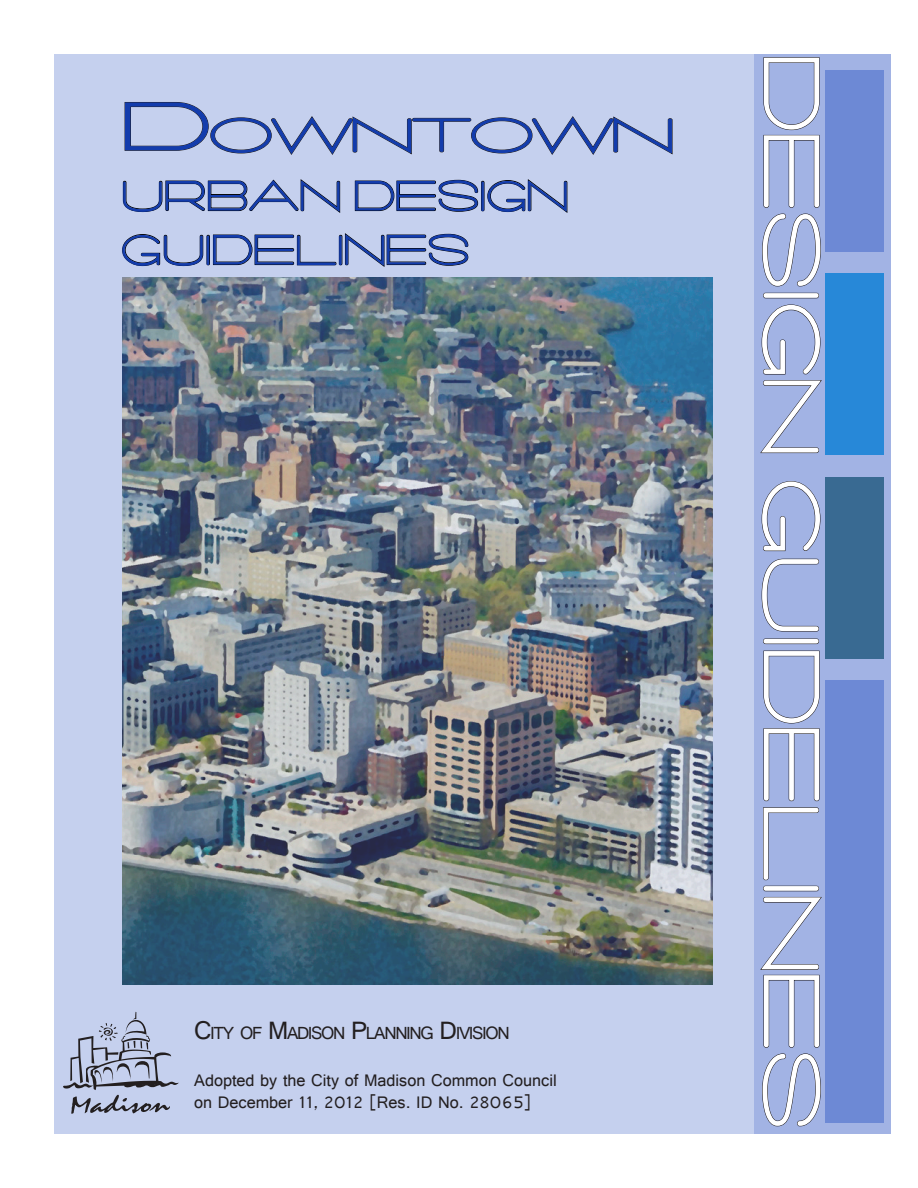
<style>
.page{position:relative;width:918px;height:1188px;background:#fff}
.page>*{position:absolute;margin:0;border:0;box-sizing:border-box;transform-origin:0 0}
.t1{font:84px "Salaryman";color:#fff}
.t2{font:51px "Salaryman";letter-spacing:-.035em;color:#133cac;scale:1.33 1}
.t3{font:45px "Salaryman";color:#133cac}
.t4{font:18.9px "Raavi";letter-spacing:-.075em;color:#231f20}
.t5{font:18px "Raavi";color:#231f20}
.s1{font-size:72.9px}
.s2{font-size:27px}
</style>
<div class="page">
<div style="left:54px;top:54px;width:837px;height:1079px;background:#c5d0ee"></div>
<div style="left:755px;top:54px;width:136px;height:1079px;background:#a2b3e4"></div>
<img style="left:122px;top:278px;width:591px;height:707px">
<svg style="left:124px;top:102px;width:549px;height:53px"></svg>
<svg style="left:123px;top:179px;width:217px;height:34px"></svg>
<svg style="left:355px;top:180px;width:123px;height:32px"></svg>
<div style="left:481px;top:181px;width:3px;height:30px;border:1px solid #000"></div>
<svg style="left:487px;top:179px;width:81px;height:34px"></svg>
<svg style="left:122px;top:234px;width:82px;height:32px"></svg>
<div style="left:207px;top:235px;width:3px;height:30px;border:1px solid #000"></div>
<svg style="left:213px;top:234px;width:124px;height:32px"></svg>
<div style="left:339px;top:235px;width:3px;height:30px;border:1px solid #000"></div>
<svg style="left:345px;top:233px;width:124px;height:34px"></svg>
<svg style="left:762px;top:57px;width:59px;height:230px"></svg>
<div style="left:763px;top:293px;width:56px;height:5px;border:1px solid #231f20;border-radius:2px"></div>
<svg style="left:760px;top:304px;width:62px;height:149px"></svg>
<svg style="left:761px;top:481px;width:60px;height:70px"></svg>
<svg style="left:761px;top:558px;width:58px;height:74px"></svg>
<div style="left:763px;top:639px;width:56px;height:5px;border:1px solid #231f20;border-radius:2px"></div>
<svg style="left:763px;top:650px;width:57px;height:151px"></svg>
<svg style="left:763px;top:807px;width:56px;height:73px"></svg>
<div style="left:763px;top:886px;width:56px;height:5px;border:1px solid #231f20;border-radius:2px"></div>
<svg style="left:760px;top:897px;width:62px;height:230px"></svg>
<div style="left:825px;top:71px;width:58px;height:181px;background:#6d89d5"></div>
<div style="left:825px;top:274px;width:58px;height:181px;background:#2788d8"></div>
<div style="left:825px;top:477px;width:58px;height:181px;background:#396a92"></div>
<div style="left:825px;top:680px;width:58px;height:443px;background:#6d89d5"></div>
<svg style="left:63px;top:1012px;width:116px;height:102px"></svg>
<p class="t2" style="left:121px;top:115px;width:418px"><span class="s1">D</span>OWNTOWN</p>
<p class="t3" style="left:121px;top:178px;width:449px">URBAN DESIGN</p>
<p class="t3" style="left:121px;top:232px;width:350px">GUIDELINES</p>
<p class="t4" style="left:194px;top:1022px;width:317px"><span class="s2">C</span>ITY OF <span class="s2">M</span>ADISON <span class="s2">P</span>LANNING <span class="s2">D</span> IVISION</p>
<p class="t5" style="left:194px;top:1070px;width:364px">Adopted by the City of Madison Common Council</p>
<p class="t5" style="left:194px;top:1091px;width:339px">on December 11, 2012 [Res. ID No. 28065]</p>
<p class="t1" style="left:825px;top:54px;width:1077px;rotate:90deg">DESIGN GUIDELINES</p>
</div>
